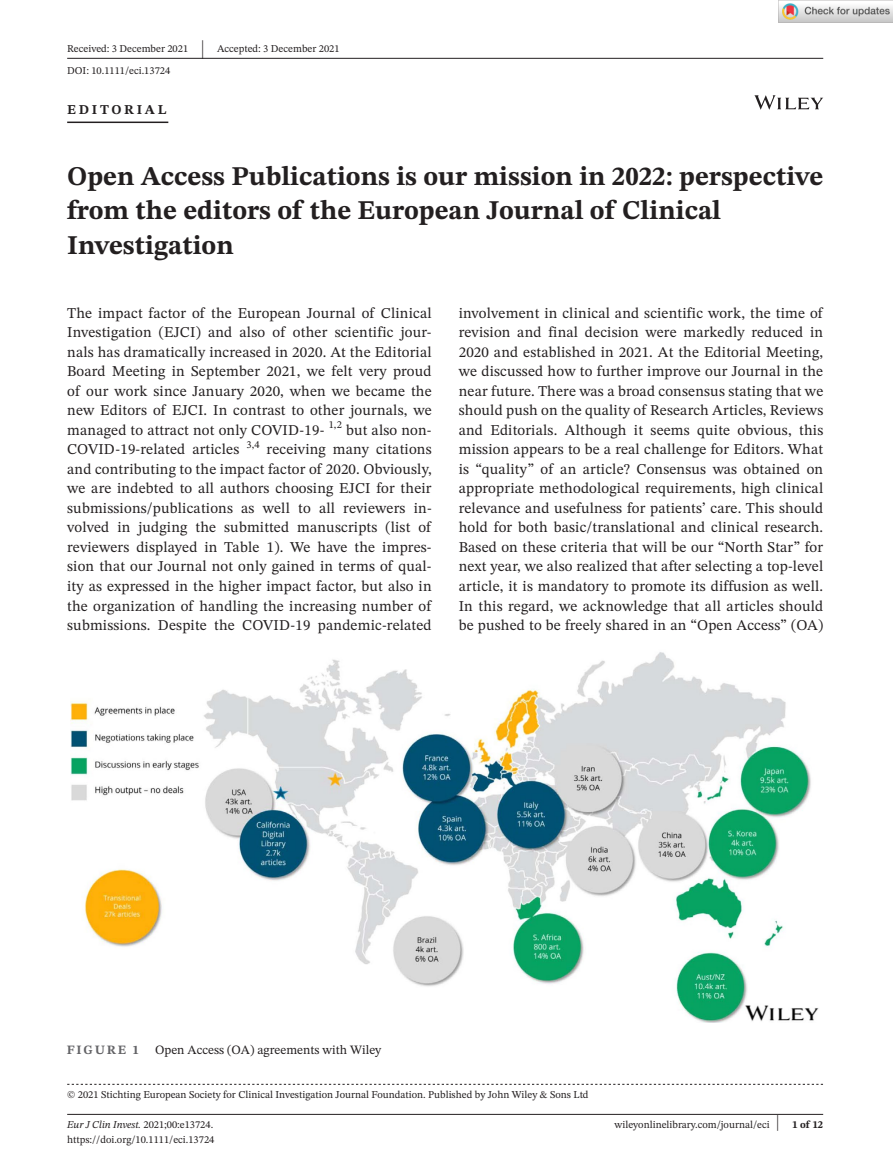
<style>
.page{position:relative;width:893px;height:1174px;background:#fff}
.page>*{position:absolute;margin:0;border:0;box-sizing:border-box;transform-origin:0 0}
.t1{font:700 27px/34.5px "STIX Two Text";color:#231f20}
.t2{font:26.1px "STIX Two Text";color:#231f20;scale:.46 1}
.t3{font:15px/19.5px "STIX Two Text";letter-spacing:.01em;color:#231f20;text-align:justify}
.t4{font:700 13.5px "STIX Two Text";letter-spacing:.2em;color:#231f20}
.t5{font:12.75px "STIX Two Text";color:#231f20}
.t6{font:700 12.75px "STIX Two Text";letter-spacing:.14em;color:#636366}
.t7{font:10.5px "STIX Two Text";color:#231f20}
.t8{font:italic 10.5px "STIX Two Text";color:#231f20}
.t9{font:700 10.5px "STIX Two Text";color:#231f20}
.s1{font-style:normal}
.s2{font-weight:400;font-size:22.05px}
</style>
<div class="page">
<hr style="left:67px;top:1114px;width:756px;height:1px;background:#231f20">
<svg style="left:754px;top:95px;width:69px;height:15px"></svg>
<hr style="left:67px;top:58px;width:756px;height:1px;background:#231f20">
<hr style="left:67px;top:122px;width:101px;height:1px;background:#231f20">
<svg style="left:67px;top:1084px;width:756px;height:1px"></svg>
<img style="left:71px;top:652px;width:748px;height:370px">
<img style="left:779px;top:0;width:114px;height:23px">
<p class="t7" style="left:67px;top:41px;width:123px">Received: 3 December 2021</p>
<h2 class="t2" style="left:201px;top:30px;width:8px">|</h2>
<p class="t7" style="left:217px;top:41px;width:124px">Accepted: 3 December 2021</p>
<p class="t7" style="left:67px;top:63px;width:105px">DOI: 10.1111/eci.13724</p>
<p class="t4" style="left:67px;top:100px;width:101px">EDITORIAL</p>
<h1 class="t1" style="left:67px;top:159px;width:758px">Open Access Publications is our mission in 2022: perspective from the editors of the European Journal of Clinical<br>Investigation</h1>
<p class="t3" style="left:67px;top:303px;width:366px">The impact factor of the European Journal of Clinical Investigation (EJCI) and also of other scientific jour&shy;nals has dramatically increased in 2020. At the Editorial Board Meeting in September 2021, we felt very proud of our work since January 2020, when we became the new Editors of EJCI. In contrast to other journals, we managed to attract not only COVID-19-</p>
<p class="t7" style="left:329px;top:417px;width:15px">1,2</p>
<p class="t3" style="left:346px;top:420px;width:87px">but also non-</p>
<p class="t3" style="left:67px;top:439px;width:174px">COVID-19-related articles</p>
<p class="t7" style="left:246px;top:437px;width:15px">3,4</p>
<p class="t3" style="left:67px;top:439px;width:366px;text-indent:199px">receiving many citations and contributing to the impact factor of 2020. Obviously, we are indebted to all authors choosing EJCI for their submissions/publications as well to all reviewers in&shy;volved in judging the submitted manuscripts (list of reviewers displayed in Table 1). We have the impres&shy;sion that our Journal not only gained in terms of qual&shy;ity as expressed in the higher impact factor, but also in the organization of handling the increasing number of submissions. Despite the COVID-19 pandemic-related</p>
<p class="t3" style="left:459px;top:303px;width:366px">involvement in clinical and scientific work, the time of revision and final decision were markedly reduced in 2020 and established in 2021. At the Editorial Meeting, we discussed how to further improve our Journal in the near future. There was a broad consensus stating that we should push on the quality of Research Articles, Reviews and Editorials. Although it seems quite obvious, this mission appears to be a real challenge for Editors. What is “quality” of an article? Consensus was obtained on appropriate methodological requirements, high clinical relevance and usefulness for patients’ care. This should hold for both basic/translational and clinical research.<br>Based on these criteria that will be our “North Star” for next year, we also realized that after selecting a top-level article, it is mandatory to promote its diffusion as well.<br>In this regard, we acknowledge that all articles should be pushed to be freely shared in an “Open Access” (OA)</p>
<p class="t6" style="left:67px;top:1041px;width:73px">FIGURE 1</p>
<p class="t5" style="left:155px;top:1041px;width:228px">Open Access (OA) agreements with Wiley</p>
<p class="t7" style="left:67px;top:1087px;width:523px">© 2021 Stichting European Society for Clinical Investigation Journal Foundation. Published by John Wiley &amp; Sons Ltd</p>
<p class="t8" style="left:67px;top:1117px;width:148px">Eur J Clin Invest. <span class="s1">2021;00:e13724.</span></p>
<p class="t9" style="left:776px;top:1117px;width:49px"><span class="s2">|</span> 1 of 12</p>
<p class="t7" style="left:67px;top:1132px;width:149px">https://doi.org/10.1111/eci.13724</p>
<p class="t7" style="left:615px;top:1117px;width:157px">wileyonlinelibrary.com/journal/eci</p>
</div>
